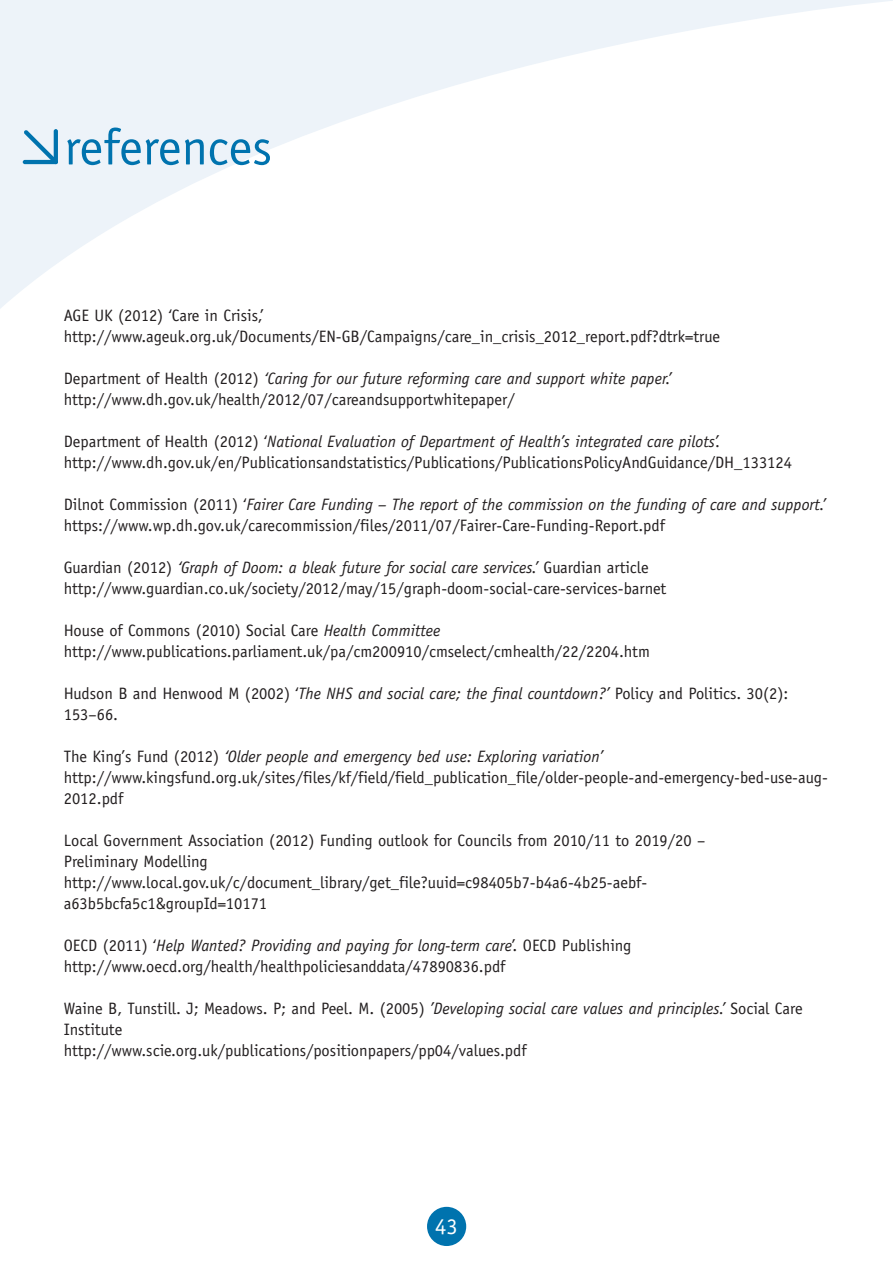
<style>
.page{position:relative;width:893px;height:1263px;background:#fff}
.page>*{position:absolute;margin:0;border:0;box-sizing:border-box;transform-origin:0 0}
.t1{font:51px "Officina Sans";color:#0073ae}
.t2{font:22.5px "Officina Sans";color:#fff}
.t3{font:16.5px/21px "Officina Sans";color:#231f20}
.s1{font-style:italic}
</style>
<div class="page">
<svg style="left:0;top:0;width:893px;height:309px"></svg>
<hr style="left:54px;top:129px;width:4px;height:35px;background:#2888ba;border-radius:2px">
<hr style="left:23px;top:160px;width:35px;height:4px;background:#0073ae;border-radius:2px">
<svg style="left:24px;top:130px;width:34px;height:34px"></svg>
<div style="left:427px;top:1207px;width:39px;height:39px;background:#0073ae;border-radius:50%"></div>
<h1 class="t1" style="left:64px;top:128px;width:209px">references</h1>
<p class="t3" style="left:64px;top:306px;width:658px">AGE UK (2012) ‘Care in Crisis,’ http://www.ageuk.org.uk/Documents/EN-GB/Campaigns/care_in_crisis_2012_report.pdf?dtrk=true</p>
<p class="t3" style="left:64px;top:369px;width:609px">Department of Health (2012) <span class="s1">‘Caring for our future reforming care and support white paper.’ </span>http://www.dh.gov.uk/health/2012/07/careandsupportwhitepaper/</p>
<p class="t3" style="left:64px;top:432px;width:730px">Department of Health (2012) ‘<span class="s1">National Evaluation of Department of Health’s integrated care pilots’. </span>http://www.dh.gov.uk/en/Publicationsandstatistics/Publications/PublicationsPolicyAndGuidance/DH_133124</p>
<p class="t3" style="left:64px;top:495px;width:763px">Dilnot Commission (2011) ‘<span class="s1">Fairer Care Funding – The report of the commission on the funding of care and support.’ </span>https://www.wp.dh.gov.uk/carecommission/files/2011/07/Fairer-Care-Funding-Report.pdf</p>
<p class="t3" style="left:64px;top:558px;width:604px">Guardian (2012) <span class="s1">‘Graph of Doom: a bleak future for social care services.’</span> Guardian article http://www.guardian.co.uk/society/2012/may/15/graph-doom-social-care-services-barnet</p>
<p class="t3" style="left:64px;top:621px;width:588px">House of Commons (2010) Social Care <span class="s1">Health Committee </span>http://www.publications.parliament.uk/pa/cm200910/cmselect/cmhealth/22/2204.htm</p>
<p class="t3" style="left:64px;top:684px;width:726px">Hudson B and Henwood M (2002) ‘<span class="s1">The NHS and social care; the final countdown?’</span> Policy and Politics. 30(2):<br>153–66.</p>
<p class="t3" style="left:64px;top:747px;width:766px">The King’s Fund (2012) <span class="s1">‘Older people and emergency bed use: Exploring variation’ </span>http://www.kingsfund.org.uk/sites/files/kf/field/field_publication_file/older-people-and-emergency-bed-use-aug-<br>2012.pdf</p>
<p class="t3" style="left:64px;top:831px;width:643px">Local Government Association (2012) Funding outlook for Councils from 2010/11 to 2019/20 – Preliminary Modelling http://www.local.gov.uk/c/document_library/get_file?uuid=c98405b7-b4a6-4b25-aebf&shy;a63b5bcfa5c1&amp;groupId=10171</p>
<p class="t3" style="left:64px;top:936px;width:569px">OECD (2011) ‘<span class="s1">Help Wanted? Providing and paying for long-term care</span>’. OECD Publishing http://www.oecd.org/health/healthpoliciesanddata/47890836.pdf</p>
<p class="t3" style="left:64px;top:999px;width:740px">Waine B, Tunstill. J; Meadows. P; and Peel. M. (2005) <span class="s1">’Developing social care values and principles.’</span> Social Care<br>Institute<br>http://www.scie.org.uk/publications/positionpapers/pp04/values.pdf</p>
<h2 class="t2" style="left:435px;top:1218px;width:24px">43</h2>
</div>
